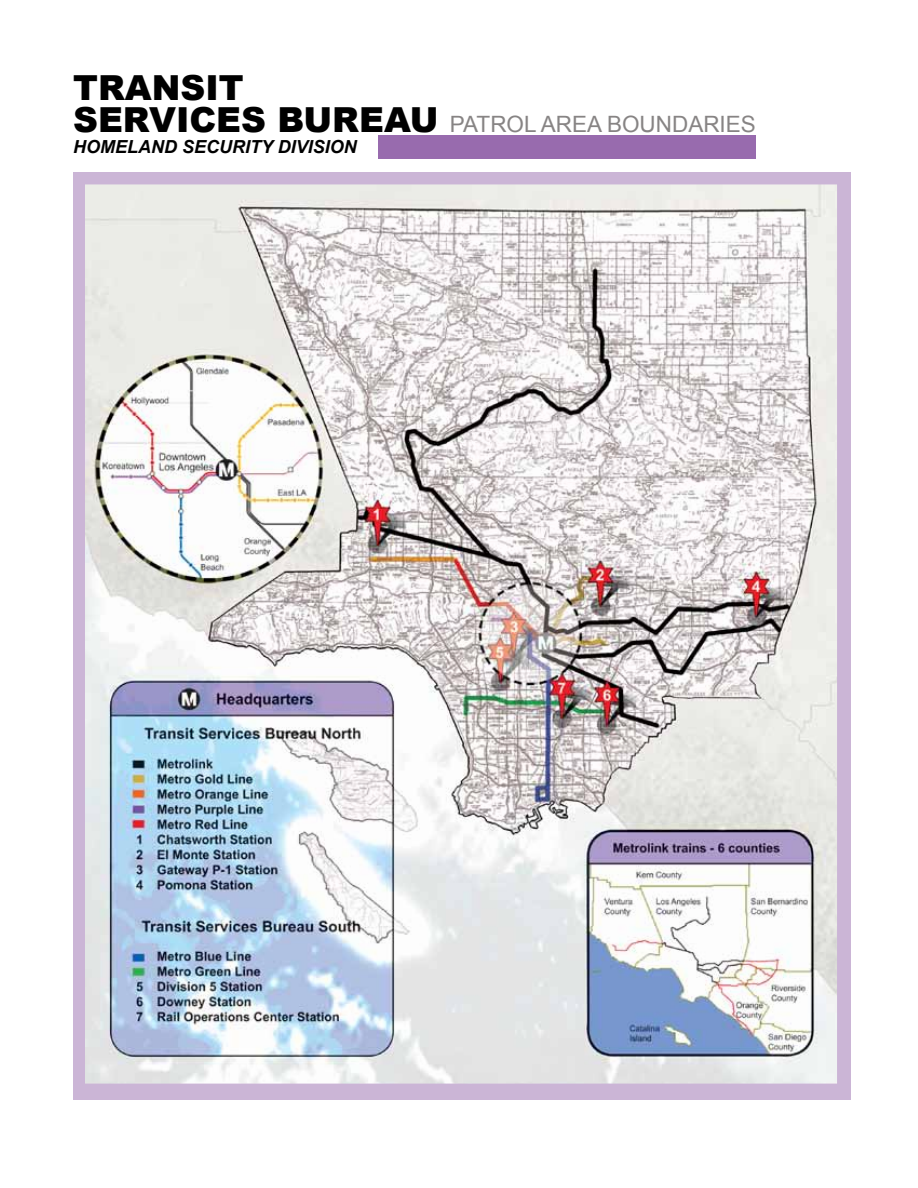
<style>
.page{position:relative;width:918px;height:1188px;background:#fff}
.page>*{position:absolute;margin:0;border:0;box-sizing:border-box;transform-origin:0 0}
.t1{font:900 34.5px "Arial";color:#000}
.t2{font:22.5px "Arial";color:#878484}
.t3{font:italic 700 18px "Arial";color:#000}
.s1{font-weight:900;font-size:34.5px;color:#000}
</style>
<div class="page">
<div style="left:73px;top:172px;width:777px;height:927px;background:#cbb5d6"></div>
<img style="left:85px;top:135px;width:752px;height:949px">
<h1 class="t1" style="left:73px;top:63px;width:172px">TRANSIT</h1>
<p class="t2" style="left:73px;top:109px;width:684px"><span class="s1">SERVICES BUREAU</span> PATROL AREA BOUNDARIES</p>
<p class="t3" style="left:73px;top:135px;width:285px">HOMELAND SECURITY DIVISION</p>
</div>
